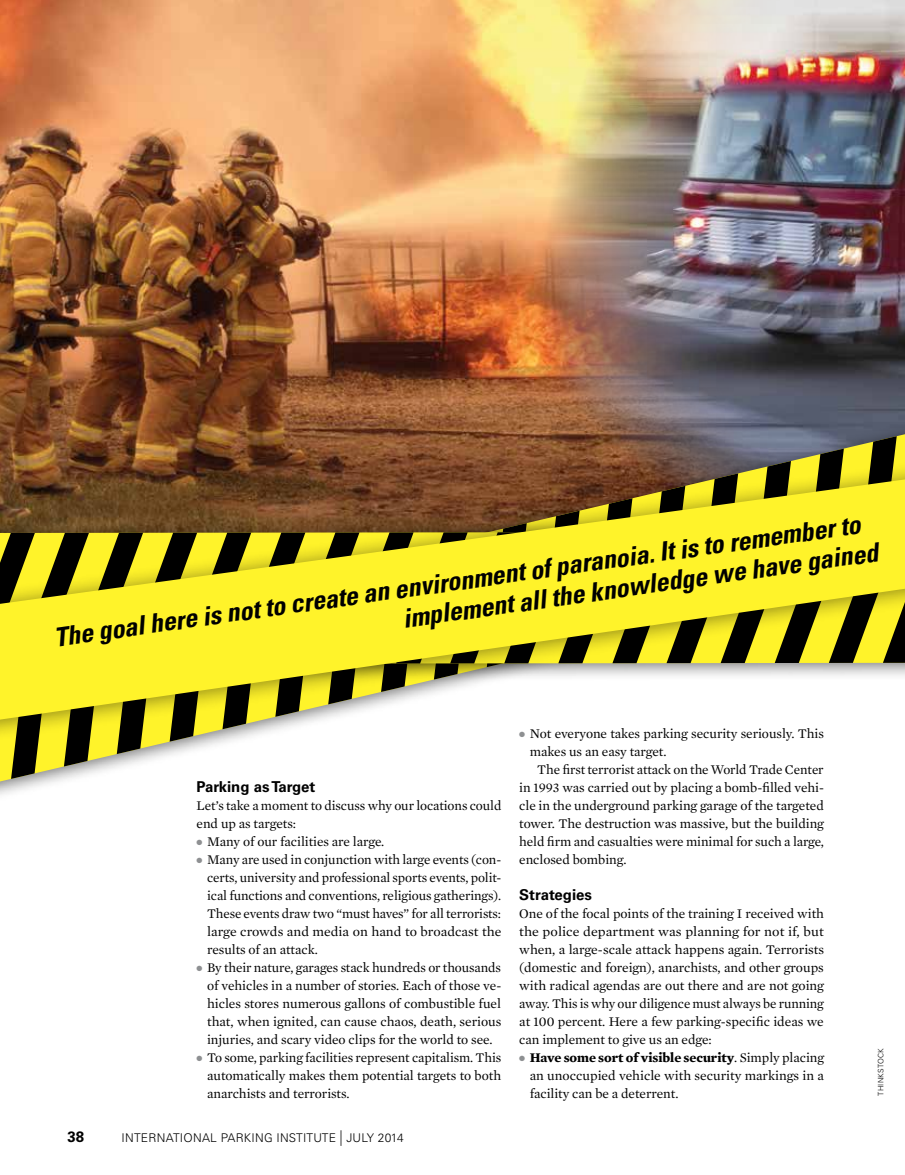
<style>
.page{position:relative;width:905px;height:1175px;background:#fff}
.page>*{position:absolute;margin:0;border:0;box-sizing:border-box;transform-origin:0 0}
.t1{font:italic 700 condensed 26.25px/30px "Univers LT Std";color:#000}
.t2{font:700 15px "Univers LT Std";color:#000}
.t3{font:13.5px/18px "Mercury Text G1";letter-spacing:-.005em;color:#000;text-align:justify}
.t4{font:300 12px "Univers LT Std";letter-spacing:.02em;color:#000}
.t5{font:300 7.5px "Univers LT Std";letter-spacing:.025em;color:#000}
.s1{color:#8e9092}
.s2{font-size:15.6px}
.s3{font-weight:700}
</style>
<div class="page">
<img style="left:0;top:0;width:904px;height:250px">
<img style="left:0;top:250px;width:904px;height:545px">
<div style="left:0;top:409px;width:904px;height:340px;background:#000;opacity:.42"></div>
<svg style="left:0;top:479px;width:904px;height:240px;background:#c9bc3e"></svg>
<h1 class="t1" style="left:396px;top:574px;width:481px;text-indent:-348px;rotate:-8deg">The goal here is not to create an environment of paranoia. It is to remember to implement all the knowledge we have gained</h1>
<p class="t2" style="left:196px;top:778px;width:120px">Parking as Target</p>
<p class="t3" style="left:196px;top:796px;width:306px">Let’s take a moment to discuss why our locations could end up as targets:</p>
<p class="t3" style="left:196px;top:832px;width:189px"><span class="s1">●</span> Many of our facilities are large.</p>
<p class="t3" style="left:207px;top:850px;width:296px;text-indent:-11px"><span class="s1">●</span> Many are used in conjunction with large events (con&shy;certs, university and professional sports events, polit&shy;ical functions and conventions, religious gatherings).<br>These events draw two “must haves” for all terrorists: large crowds and media on hand to broadcast the results of an attack.</p>
<p class="t3" style="left:207px;top:958px;width:296px;text-indent:-11px"><span class="s1">●</span> By their nature, garages stack hundreds or thousands of vehicles in a number of stories. Each of those ve&shy;hicles stores numerous gallons of combustible fuel that, when ignited, can cause chaos, death, serious injuries, and scary video clips for the world to see.</p>
<p class="t3" style="left:207px;top:1048px;width:296px;text-indent:-11px"><span class="s1">●</span> To some, parking facilities represent capitalism. This automatically makes them potential targets to both anarchists and terrorists.</p>
<p class="t2" style="left:68px;top:1127px;width:18px">38</p>
<p class="t4" style="left:122px;top:1130px;width:284px">INTERNATIONAL PARKING INSTITUTE <span class="s2">|</span> JULY 2014</p>
<p class="t3" style="left:519px;top:724px;width:306px"><span class="s1">●</span> Not everyone takes parking security seriously. This</p>
<p class="t3" style="left:530px;top:742px;width:138px">makes us an easy target.</p>
<p class="t3" style="left:537px;top:760px;width:288px">The first terrorist attack on the World Trade Center</p>
<p class="t3" style="left:519px;top:778px;width:306px">in 1993 was carried out by placing a bomb-filled vehi-</p>
<p class="t3" style="left:519px;top:796px;width:306px">cle in the underground parking garage of the targeted</p>
<p class="t3" style="left:519px;top:814px;width:306px">tower. The destruction was massive, but the building</p>
<p class="t3" style="left:519px;top:832px;width:306px">held firm and casualties were minimal for such a large,</p>
<p class="t3" style="left:519px;top:850px;width:109px">enclosed bombing.</p>
<p class="t2" style="left:519px;top:886px;width:74px">Strategies</p>
<p class="t3" style="left:519px;top:904px;width:306px">One of the focal points of the training I received with the police department was planning for not if, but when, a large-scale attack happens again. Terrorists (domestic and foreign), anarchists, and other groups with radical agendas are out there and are not going away. This is why our diligence must always be running at 100 percent. Here a few parking-specific ideas we can implement to give us an edge:</p>
<p class="t3" style="left:530px;top:1048px;width:296px;text-indent:-11px"><span class="s1">●</span> <span class="s3">Have some sort of visible security</span>. Simply placing an unoccupied vehicle with security markings in a facility can be a deterrent.</p>
<p class="t5" style="left:876px;top:1095px;width:48px;rotate:-90deg">THINKSTOCK</p>
</div>
